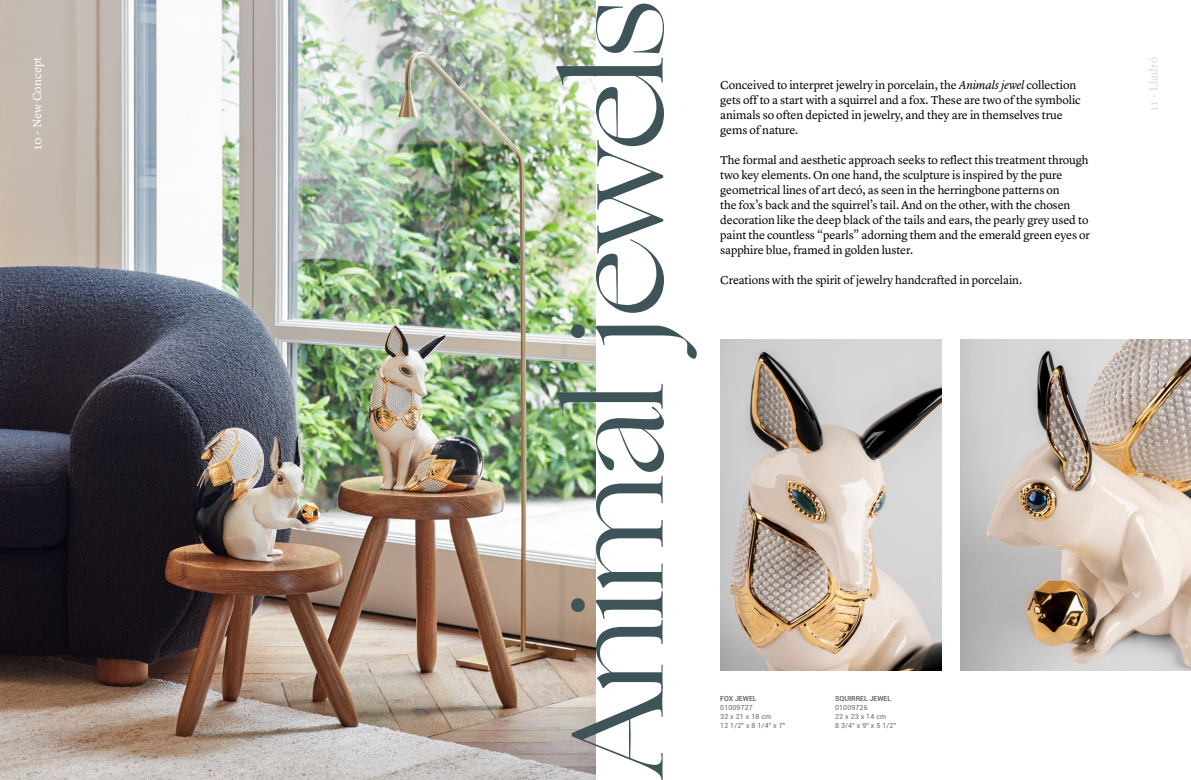
<style>
.page{position:relative;width:1191px;height:780px;background:#fff}
.page>*{position:absolute;margin:0;border:0;box-sizing:border-box;transform-origin:0 0}
.t1{font:130.6px "Ogg";letter-spacing:-.01em;color:#3e5459}
.t2{font:12px/15px "Lyon Text";letter-spacing:-.01em;color:#000}
.t3{font:12px "Lyon Text";letter-spacing:.01em;color:#fff}
.t4{font:12px "Lyon Text";letter-spacing:.01em;color:#dadada}
.t5{font:7px/9px "Roboto";letter-spacing:.02em;color:#6a6a69}
.t6{font:700 7px "Roboto";color:#6a6a69}
.s1{font-style:italic}
</style>
<div class="page">
<img style="left:0;top:0;width:595px;height:780px">
<img style="left:960px;top:339px;width:231px;height:332px">
<img style="left:720px;top:339px;width:221px;height:332px">
<p class="t3" style="left:28px;top:150px;width:95px;rotate:-90deg">10 - New Concept</p>
<h1 class="t1" style="left:529px;top:780px;width:781px;rotate:-90deg">Animal jewels</h1>
<p class="t2" style="left:720px;top:76px;width:362px">Conceived to interpret jewelry in porcelain, the <span class="s1">Animals jewel</span> collection gets off to a start with a squirrel and a fox. These are two of the symbolic animals so often depicted in jewelry, and they are in themselves true gems of nature.</p>
<p class="t2" style="left:720px;top:151px;width:371px">The formal and aesthetic approach seeks to reflect this treatment through two key elements. On one hand, the sculpture is inspired by the pure geometrical lines of art decó, as seen in the herringbone patterns on<br>the fox’s back and the squirrel’s tail. And on the other, with the chosen decoration like the deep black of the tails and ears, the pearly grey used to paint the countless “pearls” adorning them and the emerald green eyes or sapphire blue, framed in golden luster.</p>
<p class="t2" style="left:720px;top:271px;width:303px">Creations with the spirit of jewelry handcrafted in porcelain.</p>
<p class="t6" style="left:720px;top:693px;width:38px">FOX JEWEL</p>
<p class="t5" style="left:720px;top:702px;width:67px">01009727<br>32 x 21 x 18 cm<br>12 1/2" x 8 1/4" x 7"</p>
<p class="t6" style="left:835px;top:693px;width:58px">SQUIRREL JEWEL</p>
<p class="t5" style="left:835px;top:702px;width:63px">01009726<br>22 x 23 x 14 cm<br>8 3/4" x 9" x 5 1/2"</p>
<p class="t4" style="left:1144px;top:111px;width:56px;rotate:-90deg">11 - Lladró</p>
</div>
